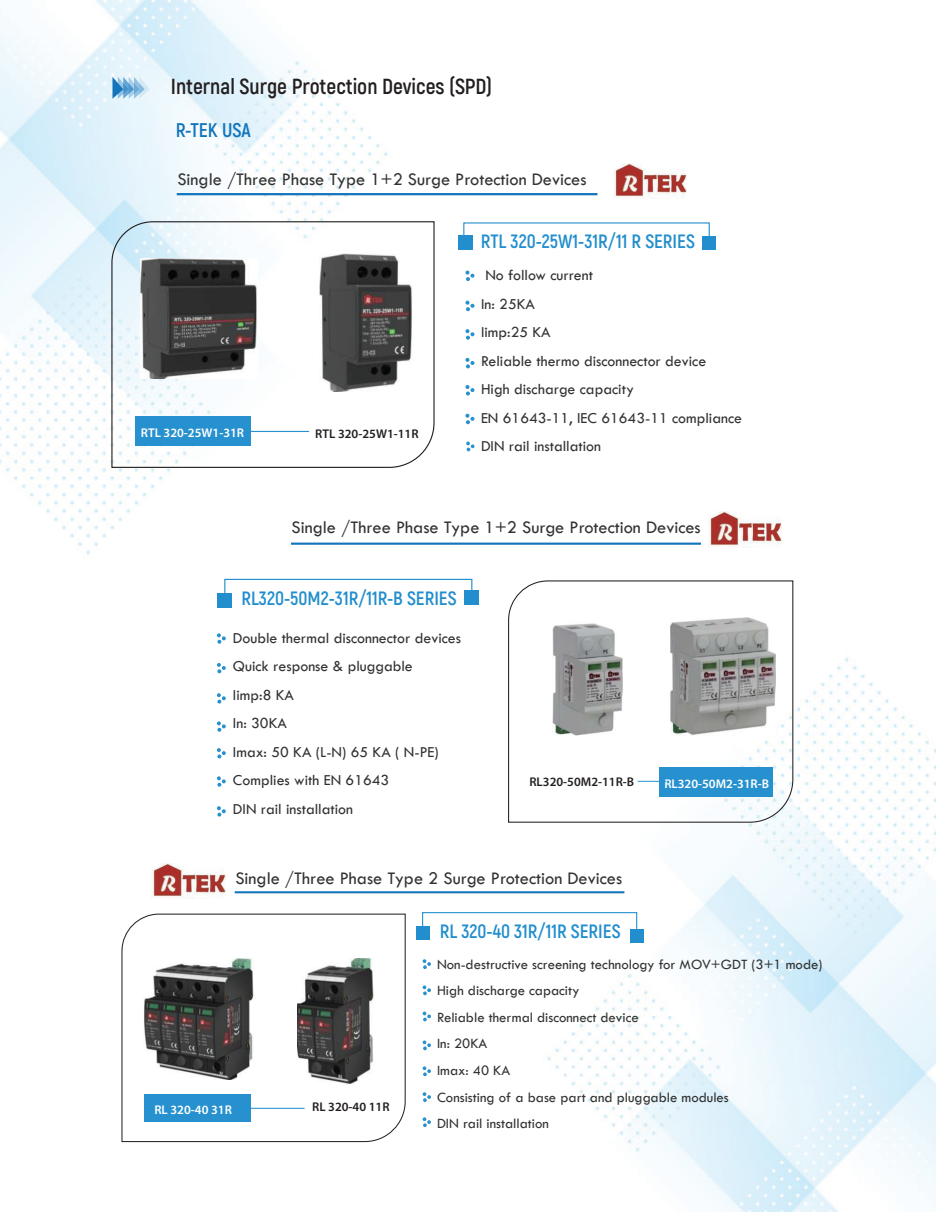
<style>
.page{position:relative;width:936px;height:1212px;background:#fff}
.page>*{position:absolute;margin:0;border:0;box-sizing:border-box;transform-origin:0 0}
.t1{font:700 21.75px "Akrobat";color:#231f20}
.t2{font:700 19.65px "Akrobat";color:#1375bc}
.t3{font:700 19.2px "Akrobat";color:#228ecd}
.t4{font:18.3px "Tw Cen";color:#313232}
.t5{font:15.75px/28.5px "Tw Cen";color:#313232}
.t6{font:14.7px/26.5px "Tw Cen";color:#313232}
.t7{font:600 12.6px "Myriad Pro";color:#fff}
.t8{font:600 12.6px "Myriad Pro";color:#231f20}
</style>
<div class="page">
<img style="left:0;top:0;width:392px;height:555px">
<img style="left:542px;top:633px;width:393px;height:579px">
<svg style="left:112px;top:77px;width:38px;height:22px"></svg>
<svg style="left:111px;top:221px;width:324px;height:247px"></svg>
<svg style="left:508px;top:580px;width:285px;height:243px"></svg>
<svg style="left:465px;top:271px;width:9px;height:10px"></svg>
<svg style="left:465px;top:301px;width:9px;height:10px"></svg>
<svg style="left:465px;top:329px;width:9px;height:11px"></svg>
<svg style="left:465px;top:358px;width:9px;height:10px"></svg>
<svg style="left:465px;top:385px;width:9px;height:10px"></svg>
<svg style="left:465px;top:414px;width:9px;height:10px"></svg>
<svg style="left:466px;top:442px;width:8px;height:9px"></svg>
<svg style="left:217px;top:633px;width:9px;height:11px"></svg>
<svg style="left:217px;top:663px;width:9px;height:10px"></svg>
<svg style="left:217px;top:693px;width:9px;height:11px"></svg>
<svg style="left:217px;top:721px;width:9px;height:11px"></svg>
<svg style="left:217px;top:748px;width:9px;height:10px"></svg>
<svg style="left:217px;top:776px;width:9px;height:11px"></svg>
<svg style="left:217px;top:806px;width:9px;height:10px"></svg>
<div style="left:701px;top:236px;width:14px;height:13px;background:#228ecd"></div>
<div style="left:458px;top:235px;width:14px;height:15px;background:#228ecd"></div>
<svg style="left:463px;top:222px;width:247px;height:19px"></svg>
<div style="left:464px;top:590px;width:15px;height:14px;background:#228ecd"></div>
<div style="left:218px;top:593px;width:14px;height:14px;background:#228ecd"></div>
<svg style="left:224px;top:578px;width:249px;height:15px"></svg>
<hr style="left:177px;top:193px;width:420px;height:2px;background:#1375bc">
<hr style="left:291px;top:543px;width:410px;height:2px;background:#1375bc">
<hr style="left:251px;top:431px;width:58px;height:1px;background:#2791cf">
<svg style="left:637px;top:781px;width:29px;height:1px"></svg>
<svg style="left:121px;top:913px;width:285px;height:229px"></svg>
<svg style="left:422px;top:959px;width:9px;height:10px"></svg>
<svg style="left:422px;top:985px;width:9px;height:10px"></svg>
<svg style="left:422px;top:1011px;width:9px;height:10px"></svg>
<svg style="left:422px;top:1040px;width:9px;height:10px"></svg>
<svg style="left:422px;top:1066px;width:9px;height:10px"></svg>
<svg style="left:422px;top:1092px;width:9px;height:10px"></svg>
<svg style="left:422px;top:1117px;width:9px;height:10px"></svg>
<div style="left:630px;top:929px;width:13px;height:13px;background:#228ecd"></div>
<div style="left:416px;top:927px;width:13px;height:13px;background:#228ecd"></div>
<svg style="left:421px;top:911px;width:216px;height:20px"></svg>
<hr style="left:235px;top:891px;width:389px;height:2px;background:#1375bc">
<hr style="left:251px;top:1108px;width:53px;height:1px;background:#2791cf">
<img style="left:143px;top:958px;width:110px;height:122px">
<img style="left:297px;top:958px;width:78px;height:126px">
<img style="left:140px;top:259px;width:117px;height:119px">
<img style="left:319px;top:253px;width:93px;height:138px">
<img style="left:670px;top:618px;width:105px;height:117px">
<img style="left:552px;top:622px;width:70px;height:114px">
<img style="left:613px;top:163px;width:73px;height:36px">
<img style="left:708px;top:512px;width:73px;height:35px">
<img style="left:151px;top:863px;width:74px;height:36px">
<h1 class="t1" style="left:171px;top:73px;width:323px">Internal Surge Protection Devices (SPD)</h1>
<p class="t2" style="left:176px;top:118px;width:77px">R-TEK USA</p>
<p class="t4" style="left:177px;top:168px;width:410px">Single /Three Phase Type 1+2 Surge Protection Devices</p>
<p class="t7" style="left:141px;top:424px;width:105px">RTL 320-25W1-31R</p>
<p class="t8" style="left:315px;top:426px;width:105px">RTL 320-25W1-11R</p>
<p class="t3" style="left:481px;top:229px;width:216px">RTL 320-25W1-31R/11 R SERIES</p>
<p class="t5" style="left:481px;top:261px;width:262px">No follow current<br>In: 25KA<br>Iimp:25 KA<br>Reliable thermo disconnector device<br>High discharge capacity<br>EN 61643-11, IEC 61643-11 compliance<br>DIN rail installation</p>
<p class="t4" style="left:291px;top:516px;width:410px">Single /Three Phase Type 1+2 Surge Protection Devices</p>
<p class="t3" style="left:241px;top:586px;width:217px">RL320-50M2-31R/11R-B SERIES</p>
<p class="t5" style="left:233px;top:623px;width:229px">Double thermal disconnector devices<br>Quick response &amp; pluggable<br>Iimp:8 KA<br>In: 30KA<br>Imax: 50 KA (L-N) 65 KA ( N-PE)<br>Complies with EN 61643<br>DIN rail installation</p>
<p class="t8" style="left:529px;top:774px;width:106px">RL320-50M2-11R-B</p>
<p class="t7" style="left:664px;top:776px;width:106px">RL320-50M2-31R-B</p>
<p class="t4" style="left:235px;top:867px;width:388px">Single /Three Phase Type 2 Surge Protection Devices</p>
<p class="t3" style="left:440px;top:919px;width:182px">RL 320-40 31R/11R SERIES</p>
<p class="t7" style="left:154px;top:1101px;width:79px">RL 320-40 31R</p>
<p class="t8" style="left:312px;top:1099px;width:79px">RL 320-40 11R</p>
<p class="t6" style="left:437px;top:951px;width:387px">Non-destructive screening technology for MOV+GDT (3+1 mode)<br>High discharge capacity<br>Reliable thermal disconnect device<br>In: 20KA<br>Imax: 40 KA<br>Consisting of a base part and pluggable modules<br>DIN rail installation</p>
</div>
